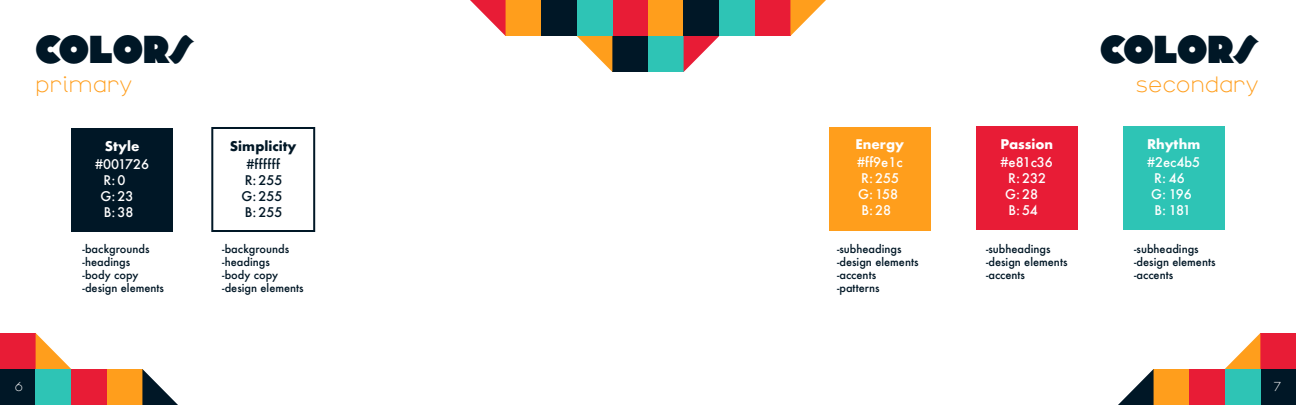
<style>
.page{position:relative;width:1296px;height:405px;background:#fff}
.page>*{position:absolute;margin:0;border:0;box-sizing:border-box;transform-origin:0 0}
.t1{font:900 42px "Arbotek";letter-spacing:-.01em;color:#001726}
.t2{font:300 24px "Arbotek";color:#ff9e1c}
.t3{font:300 14px "Arbotek";color:#fff}
.t4{font:500 13px/15.6px "Futura";color:#fff}
.t5{font:700 13px "Futura";color:#fff}
.t6{font:500 13px/15.6px "Futura";color:#001726;text-align:justify}
.t7{font:700 13px "Futura";color:#001726}
.t8{font:500 11px/13.2px "Futura";color:#001726}
</style>
<div class="page">
<div style="left:1260px;top:333px;width:36px;height:36px;background:#e81c36"></div>
<svg style="left:1225px;top:333px;width:35px;height:36px"></svg>
<div style="left:1154px;top:369px;width:35px;height:36px;background:#ff9e1c"></div>
<svg style="left:1118px;top:369px;width:36px;height:36px"></svg>
<div style="left:1189px;top:369px;width:36px;height:36px;background:#e81c36"></div>
<div style="left:1260px;top:369px;width:36px;height:36px;background:#001726"></div>
<div style="left:1225px;top:369px;width:35px;height:36px;background:#2ec4b5"></div>
<div style="left:0;top:333px;width:36px;height:36px;background:#e81c36"></div>
<svg style="left:36px;top:333px;width:35px;height:36px"></svg>
<div style="left:107px;top:369px;width:35px;height:36px;background:#ff9e1c"></div>
<svg style="left:142px;top:369px;width:36px;height:36px"></svg>
<div style="left:71px;top:369px;width:36px;height:36px;background:#e81c36"></div>
<div style="left:0;top:369px;width:36px;height:36px;background:#001726"></div>
<div style="left:36px;top:369px;width:35px;height:36px;background:#2ec4b5"></div>
<div style="left:648px;top:36px;width:36px;height:36px;background:#2ec4b5"></div>
<svg style="left:684px;top:36px;width:35px;height:36px"></svg>
<div style="left:755px;top:0;width:35px;height:36px;background:#e81c36"></div>
<svg style="left:790px;top:0;width:36px;height:36px"></svg>
<div style="left:719px;top:0;width:36px;height:36px;background:#2ec4b5"></div>
<div style="left:648px;top:0;width:36px;height:36px;background:#ff9e1c"></div>
<div style="left:684px;top:0;width:35px;height:36px;background:#001726"></div>
<div style="left:612px;top:36px;width:36px;height:36px;background:#001726"></div>
<svg style="left:577px;top:36px;width:35px;height:36px"></svg>
<div style="left:506px;top:0;width:35px;height:36px;background:#ff9e1c"></div>
<svg style="left:470px;top:0;width:36px;height:36px"></svg>
<div style="left:541px;top:0;width:36px;height:36px;background:#001726"></div>
<div style="left:612px;top:0;width:36px;height:36px;background:#e81c36"></div>
<div style="left:577px;top:0;width:35px;height:36px;background:#2ec4b5"></div>
<div style="left:71px;top:129px;width:102px;height:103px;background:#001726"></div>
<div style="left:211px;top:127px;width:104px;height:105px;background:#fff;border:2px solid #001726"></div>
<div style="left:829px;top:128px;width:102px;height:103px;background:#ff9e1c"></div>
<div style="left:976px;top:127px;width:102px;height:103px;background:#e81c36"></div>
<div style="left:1123px;top:127px;width:102px;height:103px;background:#2ec4b5"></div>
<h1 class="t1" style="left:36px;top:26px;width:160px">COLORS</h1>
<h2 class="t2" style="left:36px;top:71px;width:98px">primary</h2>
<p class="t5" style="left:105px;top:137px;width:36px">Style</p>
<p class="t4" style="left:95px;top:157px;width:55px">#001726</p>
<p class="t4" style="left:100px;top:173px;width:35px">R:0<br>G:23<br>B:38</p>
<p class="t7" style="left:230px;top:137px;width:68px">Simplicity</p>
<p class="t6" style="left:247px;top:157px;width:35px">#ffffff</p>
<p class="t6" style="left:242px;top:173px;width:43px">R:255<br>G:255<br>B:255</p>
<p class="t5" style="left:856px;top:135px;width:50px">Energy</p>
<p class="t4" style="left:857px;top:155px;width:47px">#ff9e1c</p>
<p class="t4" style="left:858px;top:171px;width:43px;text-align:justify">R:255<br>G:158<br>B:28</p>
<p class="t5" style="left:1000px;top:135px;width:54px">Passion</p>
<p class="t4" style="left:1001px;top:155px;width:54px">#e81c36</p>
<p class="t4" style="left:1005px;top:171px;width:43px">R:232<br>G:28<br>B:54</p>
<h1 class="t1" style="left:1100px;top:26px;width:160px">COLORS</h1>
<h2 class="t2" style="left:1135px;top:71px;width:125px">secondary</h2>
<p class="t5" style="left:1147px;top:135px;width:55px">Rhythm</p>
<p class="t4" style="left:1147px;top:155px;width:55px">#2ec4b5</p>
<p class="t4" style="left:1151px;top:171px;width:42px">R: 46<br>G: 196<br>B: 181</p>
<p class="t8" style="left:83px;top:242px;width:83px">-backgrounds -headings<br>-body copy -design elements</p>
<p class="t8" style="left:222px;top:242px;width:83px">-backgrounds -headings<br>-body copy -design elements</p>
<p class="t8" style="left:837px;top:242px;width:83px">-subheadings -design elements -accents -patterns</p>
<p class="t8" style="left:986px;top:242px;width:83px">-subheadings -design elements -accents</p>
<p class="t8" style="left:1134px;top:242px;width:83px">-subheadings -design elements -accents</p>
<p class="t3" style="left:15px;top:379px;width:10px">6</p>
<p class="t3" style="left:1273px;top:379px;width:9px">7</p>
</div>
